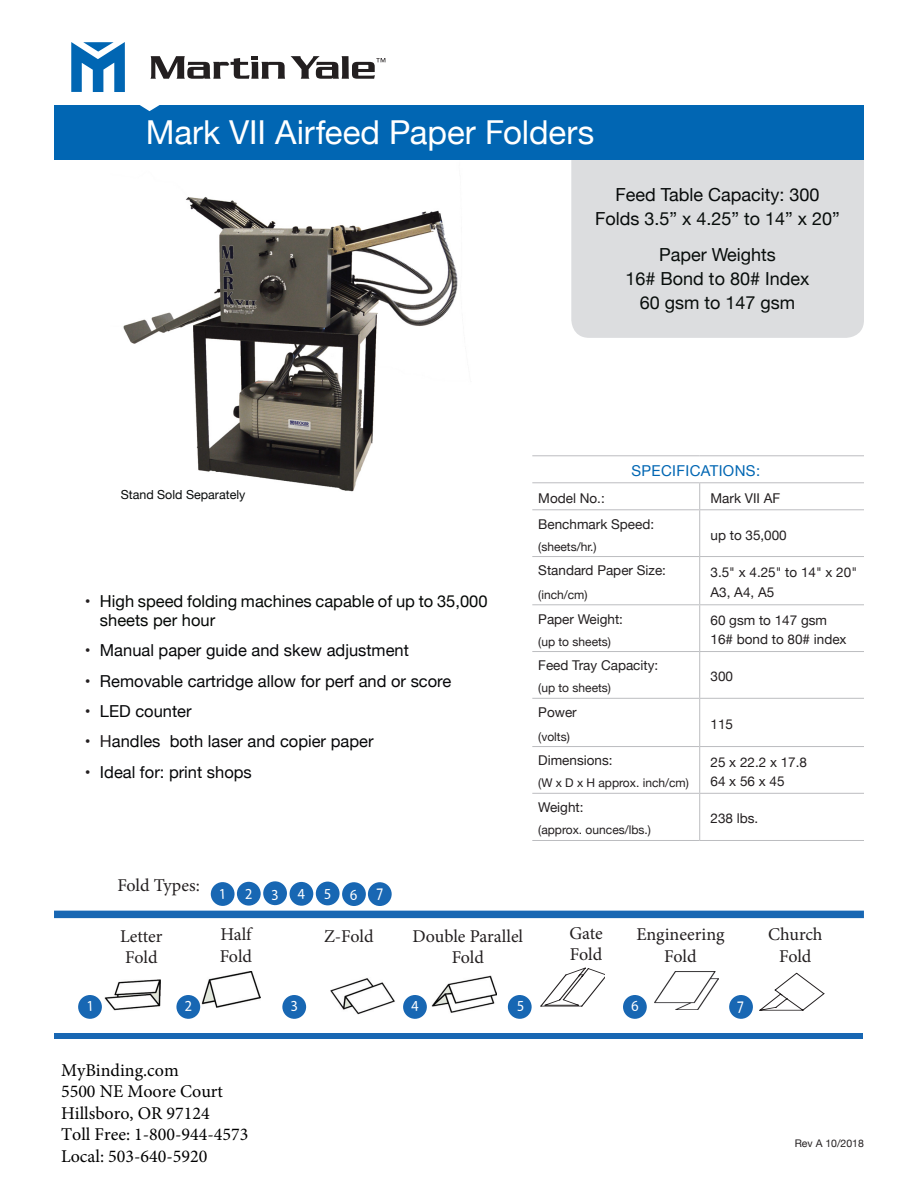
<style>
.page{position:relative;width:918px;height:1188px;background:#fff}
.page>*{position:absolute;margin:0;border:0;box-sizing:border-box;transform-origin:0 0}
.t1{font:33px "Helvetica Neue";letter-spacing:-.005em;color:#fff}
.t2{font:18px/21.6px "Minion Pro";color:#000}
.t3{font:18px "Minion Pro";letter-spacing:-.005em;color:#231f20}
.t4{font:18px "Helvetica Neue";color:#080d0b}
.t5{font:18px "Helvetica Neue";color:#070a0a}
.t6{font:16.5px "Helvetica Neue";color:#060709}
.t7{font:16.5px/19.5px "Helvetica Neue";color:#050806}
.t8{font:15.15px "Myriad Pro";color:#fff;scale:.95 1}
.t9{font:15px "Helvetica Neue";letter-spacing:.025em;color:#0166b3}
.t10{font:13.5px/19.5px "Helvetica Neue";color:#231f20}
.t11{font:12.45px "Helvetica Neue";color:#070a0a}
.t12{font:12px "Helvetica Neue";color:#231f20}
.t13{font:10.5px "Helvetica Neue";color:#231f20}
.s1{color:#070a0a}
.s2{color:#231f20}
.s3{font-size:17.55px}
</style>
<div class="page">
<img style="left:123px;top:197px;width:335px;height:295px">
<div style="left:571px;top:160px;width:293px;height:178px;background:#dcdddf"></div>
<svg style="left:150px;top:56px;width:235px;height:23px"></svg>
<svg style="left:71px;top:42px;width:54px;height:50px"></svg>
<div style="left:54px;top:105px;width:810px;height:55px;background:#0166b3"></div>
<svg style="left:140px;top:105px;width:20px;height:6px"></svg>
<hr style="left:532px;top:455px;width:168px;height:1px;background:#bcbdc0">
<hr style="left:700px;top:455px;width:164px;height:1px;background:#bcbdc0">
<hr style="left:532px;top:482px;width:168px;height:1px;background:#bcbdc0">
<hr style="left:700px;top:482px;width:164px;height:1px;background:#bcbdc0">
<svg style="left:699px;top:483px;width:1px;height:26px"></svg>
<hr style="left:532px;top:509px;width:168px;height:1px;background:#bcbdc0">
<hr style="left:700px;top:509px;width:164px;height:1px;background:#bcbdc0">
<hr style="left:699px;top:510px;width:1px;height:46px;background:#bcbdc0">
<hr style="left:532px;top:556px;width:168px;height:1px;background:#bcbdc0">
<hr style="left:700px;top:556px;width:164px;height:1px;background:#bcbdc0">
<hr style="left:699px;top:557px;width:1px;height:47px;background:#bcbdc0">
<hr style="left:532px;top:604px;width:168px;height:1px;background:#bcbdc0">
<hr style="left:700px;top:604px;width:164px;height:1px;background:#bcbdc0">
<hr style="left:699px;top:605px;width:1px;height:46px;background:#bcbdc0">
<hr style="left:532px;top:651px;width:168px;height:1px;background:#bcbdc0">
<hr style="left:700px;top:651px;width:164px;height:1px;background:#bcbdc0">
<hr style="left:699px;top:652px;width:1px;height:46px;background:#bcbdc0">
<hr style="left:532px;top:698px;width:168px;height:1px;background:#bcbdc0">
<hr style="left:700px;top:698px;width:164px;height:1px;background:#bcbdc0">
<hr style="left:699px;top:699px;width:1px;height:47px;background:#bcbdc0">
<hr style="left:532px;top:746px;width:168px;height:1px;background:#bcbdc0">
<hr style="left:700px;top:746px;width:164px;height:1px;background:#bcbdc0">
<hr style="left:699px;top:747px;width:1px;height:46px;background:#bcbdc0">
<hr style="left:532px;top:793px;width:168px;height:1px;background:#bcbdc0">
<hr style="left:700px;top:793px;width:164px;height:1px;background:#bcbdc0">
<hr style="left:699px;top:794px;width:1px;height:46px;background:#bcbdc0">
<hr style="left:532px;top:840px;width:168px;height:1px;background:#bcbdc0">
<hr style="left:700px;top:840px;width:164px;height:1px;background:#bcbdc0">
<div style="left:211px;top:882px;width:24px;height:24px;background:#1867b3;border-radius:50%"></div>
<div style="left:237px;top:882px;width:24px;height:24px;background:#1867b3;border-radius:50%"></div>
<div style="left:263px;top:881px;width:24px;height:24px;background:#1867b3;border-radius:50%"></div>
<div style="left:289px;top:882px;width:25px;height:24px;background:#1867b3;border-radius:50%"></div>
<div style="left:316px;top:881px;width:24px;height:25px;background:#1867b3;border-radius:50%"></div>
<div style="left:342px;top:882px;width:24px;height:24px;background:#1867b3;border-radius:50%"></div>
<div style="left:368px;top:882px;width:24px;height:24px;background:#1867b3;border-radius:50%"></div>
<div style="left:54px;top:911px;width:810px;height:7px;background:#1867b3"></div>
<img style="left:331px;top:978px;width:64px;height:37px">
<img style="left:104px;top:979px;width:56px;height:31px">
<img style="left:202px;top:972px;width:58px;height:35px">
<img style="left:432px;top:976px;width:64px;height:37px">
<svg style="left:540px;top:968px;width:65px;height:39px"></svg>
<img style="left:654px;top:972px;width:65px;height:37px">
<svg style="left:759px;top:973px;width:65px;height:38px"></svg>
<div style="left:78px;top:995px;width:24px;height:24px;background:#1867b3;border-radius:50%"></div>
<div style="left:176px;top:995px;width:24px;height:24px;background:#1867b3;border-radius:50%"></div>
<div style="left:282px;top:995px;width:24px;height:24px;background:#1867b3;border-radius:50%"></div>
<div style="left:403px;top:995px;width:24px;height:24px;background:#1867b3;border-radius:50%"></div>
<div style="left:508px;top:995px;width:24px;height:24px;background:#1767b3;border-radius:50%"></div>
<div style="left:623px;top:995px;width:24px;height:24px;background:#1867b3;border-radius:50%"></div>
<div style="left:729px;top:995px;width:24px;height:24px;background:#1867b3;border-radius:50%"></div>
<div style="left:54px;top:1033px;width:808px;height:6px;background:#1867b3"></div>
<svg style="left:233px;top:888px;width:33px;height:12px"></svg>
<p class="t1" style="left:146px;top:109px;width:450px">Mark VII Airfeed Paper Folders</p>
<p class="t5" style="left:615px;top:181px;width:206px">Feed Table Capacity: 300</p>
<p class="t4" style="left:595px;top:205px;width:246px"><span class="s1">Folds</span> 3.5” x 4.25” to 14” x 20”</p>
<p class="t4" style="left:659px;top:241px;width:118px">Paper Weights</p>
<p class="t4" style="left:626px;top:265px;width:185px">16# Bond to 80# Index</p>
<p class="t4" style="left:640px;top:289px;width:157px">60 gsm to 147 gsm</p>
<p class="t11" style="left:121px;top:486px;width:126px">Stand Sold Separately</p>
<p class="t7" style="left:100px;top:592px;width:389px;text-indent:-15px"><span class="s2">•</span> High speed folding machines capable of up to 35,000 sheets per hour</p>
<p class="t6" style="left:85px;top:639px;width:326px"><span class="s2">•</span> Manual paper guide and skew adjustment</p>
<p class="t6" style="left:85px;top:669px;width:368px"><span class="s2">•</span> Removable cartridge allow for perf and or score</p>
<p class="t6" style="left:85px;top:699px;width:108px"><span class="s2">•</span> LED counter</p>
<p class="t6" style="left:85px;top:730px;width:290px"><span class="s2">• H</span>andles both laser and copier paper</p>
<p class="t6" style="left:85px;top:760px;width:168px"><span class="s2">•</span> Ideal for: print shops</p>
<p class="t9" style="left:631px;top:460px;width:130px">SPECIFICATIONS:</p>
<p class="t10" style="left:538px;top:489px;width:68px">Model No.:</p>
<p class="t10" style="left:711px;top:489px;width:71px">Mark VII AF</p>
<p class="t10" style="left:538px;top:515px;width:117px">Benchmark Speed:</p>
<p class="t12" style="left:538px;top:538px;width:60px">(sheets/hr.)</p>
<p class="t10" style="left:711px;top:526px;width:78px">up to 35,000</p>
<p class="t10" style="left:538px;top:562px;width:129px">Standard Paper Size:</p>
<p class="t12" style="left:538px;top:586px;width:51px">(inch/cm)</p>
<p class="t10" style="left:538px;top:610px;width:86px">Paper Weight:</p>
<p class="t12" style="left:538px;top:633px;width:74px">(up to sheets)</p>
<p class="t10" style="left:538px;top:657px;width:122px">Feed Tray Capacity:</p>
<p class="t12" style="left:538px;top:679px;width:74px">(up to sheets)</p>
<p class="t10" style="left:538px;top:703px;width:40px">Power</p>
<p class="t12" style="left:538px;top:728px;width:33px">(volts)</p>
<p class="t10" style="left:538px;top:752px;width:76px">Dimensions:</p>
<p class="t12" style="left:538px;top:774px;width:152px">(W x D x H approx. inch/cm)</p>
<p class="t10" style="left:538px;top:799px;width:47px">Weight:</p>
<p class="t12" style="left:538px;top:821px;width:114px">(approx. ounces/lbs.)</p>
<p class="t10" style="left:711px;top:564px;width:148px">3.5" x 4.25" to 14" x 20"<br>A3, A4, A5</p>
<p class="t10" style="left:711px;top:611px;width:118px">60 gsm to 147 gsm</p>
<p class="t10" style="left:711px;top:631px;width:138px">16# bond to 80# index</p>
<p class="t10" style="left:711px;top:668px;width:24px">300</p>
<p class="t10" style="left:711px;top:715px;width:24px">115</p>
<p class="t10" style="left:711px;top:753px;width:98px">25 x 22.2 x 17.8</p>
<p class="t10" style="left:711px;top:772px;width:76px">64 x 56 x 45</p>
<p class="t10" style="left:711px;top:810px;width:49px">238 lbs.</p>
<p class="t3" style="left:117px;top:874px;width:84px">Fold Types:</p>
<p class="t8" style="left:298px;top:885px;width:92px;rotate:-2deg">456<span class="s3">7</span></p>
<p class="t3" style="left:120px;top:924px;width:44px">Letter</p>
<p class="t3" style="left:125px;top:946px;width:34px">Fold</p>
<p class="t3" style="left:324px;top:924px;width:51px">Z-Fold</p>
<p class="t3" style="left:569px;top:921px;width:35px">Gate</p>
<p class="t3" style="left:570px;top:942px;width:34px">Fold</p>
<p class="t3" style="left:220px;top:923px;width:33px">Half</p>
<p class="t3" style="left:220px;top:944px;width:34px">Fold</p>
<p class="t3" style="left:413px;top:924px;width:112px">Double Parallel</p>
<p class="t3" style="left:452px;top:946px;width:34px">Fold</p>
<p class="t3" style="left:636px;top:923px;width:90px">Engineering</p>
<p class="t3" style="left:664px;top:944px;width:34px">Fold</p>
<h2 class="t2" style="left:61px;top:1059px;width:189px">MyBinding.com<br>5500 NE Moore Court<br>Hillsboro, OR 97124<br>Toll Free: 1-800-944-4573<br>Local: 503-640-5920</h2>
<p class="t3" style="left:768px;top:923px;width:56px">Church</p>
<p class="t3" style="left:779px;top:944px;width:34px">Fold</p>
<p class="t13" style="left:795px;top:1136px;width:71px">Rev A 10/2018</p>
</div>
